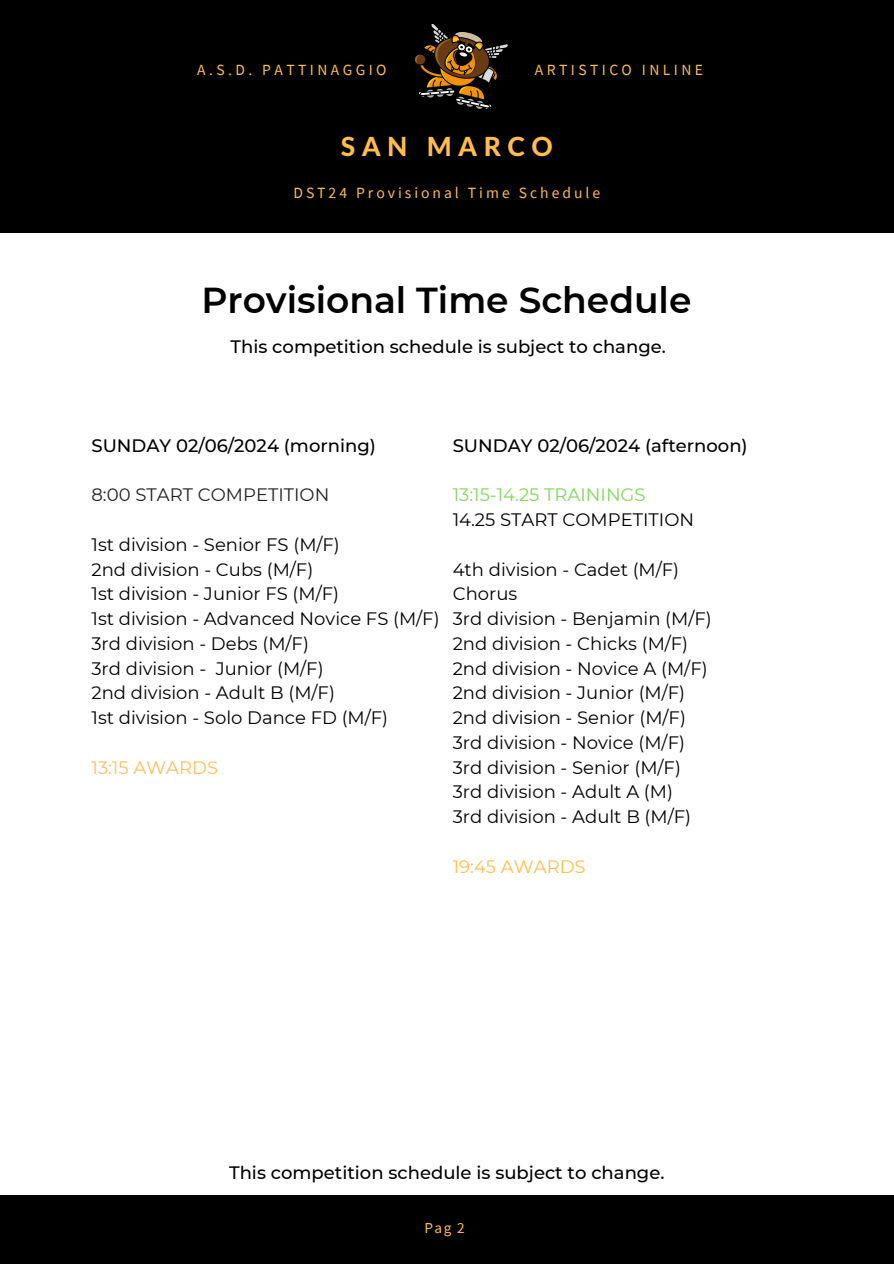
<style>
.page{position:relative;width:894px;height:1264px;background:#fff}
.page>*{position:absolute;margin:0;border:0;box-sizing:border-box;transform-origin:0 0}
.t1{font:600 36px "Montserrat";color:#000}
.t2{font:800 26.4px "Lato Latin";letter-spacing:.25em;color:#ffbd4a}
.t3{font:18px/24.8px "Montserrat";color:#000}
.t4{font:500 18px "Montserrat";color:#000}
.t5{font:18px "Montserrat";color:#222}
.t6{font:18px "Montserrat";color:#ffbd4a}
.t7{font:18px "Montserrat";color:#ffbd59}
.t8{font:15.6px "Source Sans Pro";letter-spacing:.22em;color:#ffbd4a}
.t9{font:15.6px "Source Sans Pro";letter-spacing:.19em;color:#ffbd4a}
.t10{font:15.15px "Source Sans Pro";color:#ffbd4a}
.s1{color:#7ed957}
</style>
<div class="page">
<div style="left:0;top:1195px;width:893px;height:68px;background:#000"></div>
<div style="left:0;top:0;width:893px;height:233px;background:#000"></div>
<img style="left:414px;top:24px;width:94px;height:85px">
<h2 class="t8" style="left:197px;top:60px;width:191px">A.S.D. PATTINAGGIO</h2>
<p class="t8" style="left:534px;top:60px;width:170px">ARTISTICO INLINE</p>
<p class="t2" style="left:341px;top:135px;width:213px">SAN MARCO</p>
<h6 class="t9" style="left:293px;top:183px;width:308px">DST24 Provisional Time Schedule</h6>
<h3 class="t1" style="left:201px;top:278px;width:491px">Provisional Time Schedule</h3>
<h4 class="t4" style="left:230px;top:335px;width:436px">This competition schedule is subject to change.</h4>
<h3 class="t4" style="left:91px;top:434px;width:286px">SUNDAY 02/06/2024 (morning)</h3>
<h4 class="t5" style="left:91px;top:484px;width:239px">8:00 START COMPETITION</h4>
<h3 class="t3" style="left:91px;top:532px;width:349px">1st division - Senior FS (M/F)<br>2nd division - Cubs (M/F)<br>1st division - Junior FS (M/F)<br>1st division - Advanced Novice FS (M/F)<br>3rd division - Debs (M/F)<br>3rd division - Junior (M/F)<br>2nd division - Adult B (M/F)<br>1st division - Solo Dance FD (M/F)</h3>
<h5 class="t7" style="left:91px;top:756px;width:128px">13:15 AWARDS</h5>
<h4 class="t4" style="left:452px;top:434px;width:296px">SUNDAY 02/06/2024 (afternoon)</h4>
<h4 class="t3" style="left:452px;top:482px;width:243px"><span class="s1">13:15-14.25 TRAININGS<br></span>14.25 START COMPETITION</h4>
<h3 class="t3" style="left:452px;top:556px;width:260px">4th division - Cadet (M/F)<br>Chorus<br>3rd division - Benjamin (M/F)<br>2nd division - Chicks (M/F)<br>2nd division - Novice A (M/F)<br>2nd division - Junior (M/F)<br>2nd division - Senior (M/F)<br>3rd division - Novice (M/F)<br>3rd division - Senior (M/F)<br>3rd division - Adult A (M)<br>3rd division - Adult B (M/F)</h3>
<h5 class="t6" style="left:452px;top:855px;width:134px">19:45 AWARDS</h5>
<h6 class="t4" style="left:229px;top:1161px;width:436px">This competition schedule is subject to change.</h6>
<p class="t10" style="left:424px;top:1217px;width:42px">Pag 2</p>
</div>
